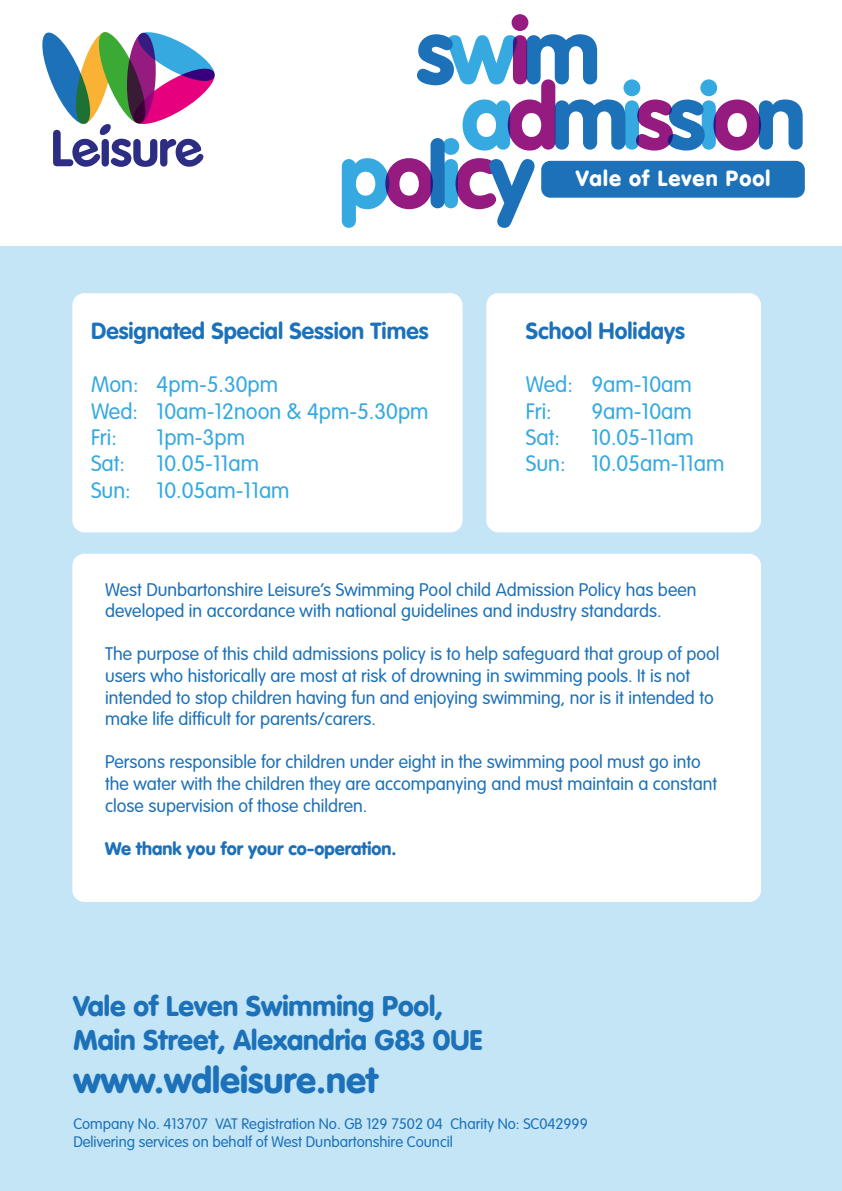
<style>
.page{position:relative;width:842px;height:1191px;background:#fff}
.page>*{position:absolute;margin:0;border:0;box-sizing:border-box;transform-origin:0 0}
.t1{font:900 36px "VAG Rounded";color:#1d71b8}
.t2{font:900 28px/33.6px "VAG Rounded";color:#1d71b8}
.t3{font:700 23px "VAG Rounded";color:#1d71b8}
.t4{font:300 22px/26.4px "VAG Rounded";color:#36a9e1}
.t5{font:900 21.6px "VAG Rounded";letter-spacing:.05em;color:#fff}
.t6{font:300 18px/21.6px "VAG Rounded";color:#1d71b8}
.t7{font:900 18px "VAG Rounded";color:#1d71b8}
.t8{font:300 15px/18px "VAG Rounded";color:#1d71b8}
</style>
<div class="page">
<div style="left:0;top:247px;width:842px;height:944px;background:#c3e5f6"></div>
<svg style="left:342px;top:14px;width:461px;height:214px"></svg>
<svg style="left:42px;top:32px;width:173px;height:135px"></svg>
<div style="left:72px;top:554px;width:689px;height:348px;background:#fff;border-radius:12px"></div>
<div style="left:72px;top:293px;width:391px;height:239px;background:#fff;border-radius:12px"></div>
<div style="left:486px;top:293px;width:275px;height:239px;background:#fff;border-radius:12px"></div>
<p class="t3" style="left:91px;top:318px;width:339px">Designated Special Session Times</p>
<p class="t4" style="left:91px;top:372px;width:339px">Mon: 4pm-5.30pm<br>Wed: 10am-12noon &amp; 4pm-5.30pm<br>Fri:</p>
<p class="t4" style="left:157px;top:425px;width:90px">1pm-3pm</p>
<p class="t4" style="left:91px;top:451px;width:36px">Sat:</p>
<p class="t4" style="left:91px;top:451px;width:200px;text-indent:66px">10.05-11am<br>Sun: 10.05am-11am</p>
<p class="t5" style="left:576px;top:165px;width:196px">Vale of Leven Pool</p>
<p class="t3" style="left:526px;top:318px;width:161px">School Holidays</p>
<p class="t4" style="left:526px;top:372px;width:167px">Wed: 9am-10am<br>Fri:</p>
<p class="t4" style="left:591px;top:399px;width:102px">9am-10am</p>
<p class="t4" style="left:526px;top:425px;width:36px">Sat:</p>
<p class="t4" style="left:526px;top:425px;width:200px;text-indent:66px">10.05-11am<br>Sun: 10.05am-11am</p>
<p class="t6" style="left:105px;top:579px;width:593px">West Dunbartonshire Leisure’s Swimming Pool child Admission Policy has been developed in accordance with national guidelines and industry standards.</p>
<p class="t6" style="left:105px;top:644px;width:616px">The purpose of this child admissions policy is to help safeguard that group of pool users who historically are most at risk of drowning in swimming pools. It is not intended to stop children having fun and enjoying swimming, nor is it intended to make life difficult for parents/carers.</p>
<p class="t6" style="left:105px;top:752px;width:614px">Persons responsible for children under eight in the swimming pool must go into the water with the children they are accompanying and must maintain a constant close supervision of those children.</p>
<p class="t7" style="left:105px;top:837px;width:293px">We thank you for your co-operation.</p>
<p class="t2" style="left:73px;top:991px;width:411px">Vale of Leven Swimming Pool,<br>Main Street, Alexandria G83 0UE</p>
<p class="t1" style="left:73px;top:1059px;width:306px">www.wdleisure.net</p>
<p class="t8" style="left:73px;top:1116px;width:516px">Company No. 413707 VAT Registration No. GB 129 7502 04 Charity No: SC042999<br>Delivering services on behalf of West Dunbartonshire Council</p>
</div>
